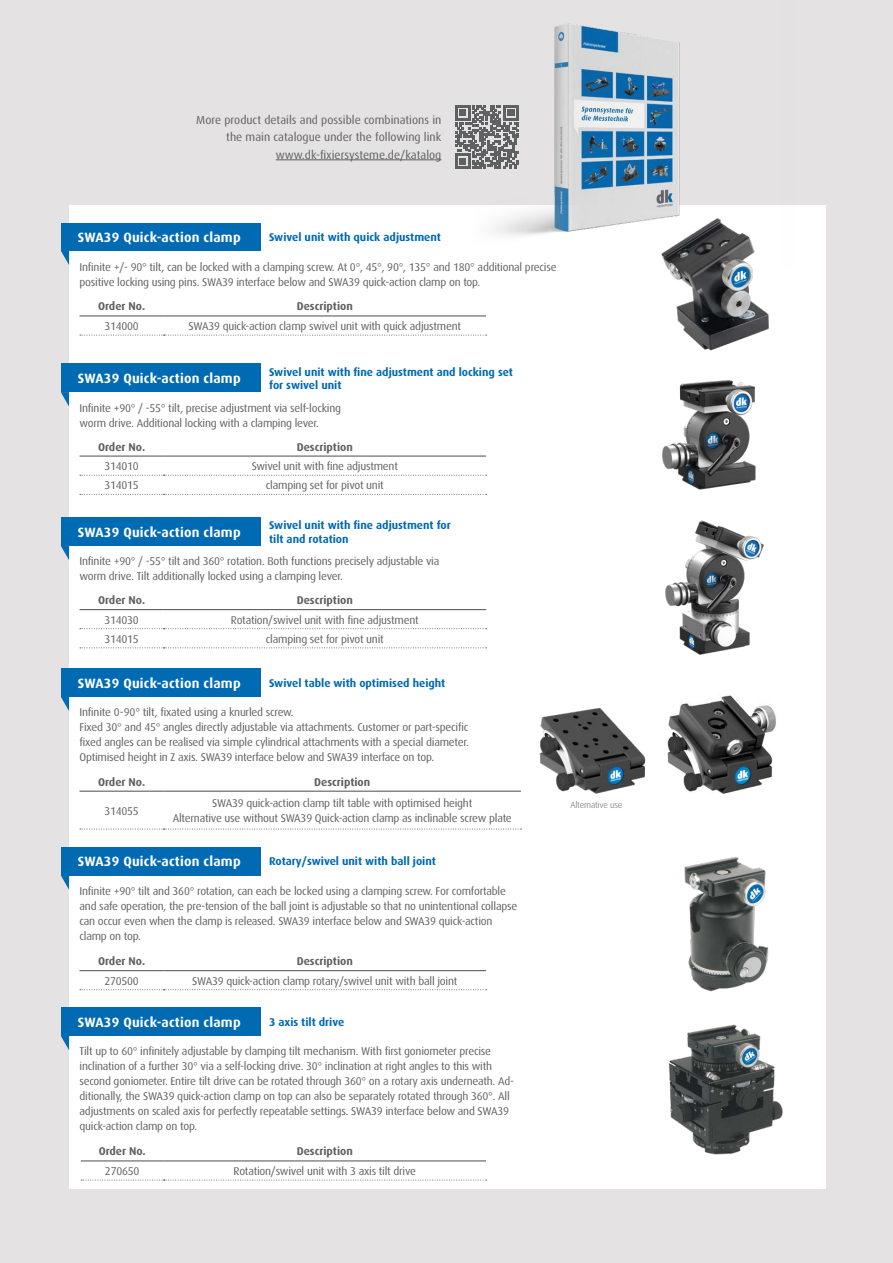
<style>
.page{position:relative;width:893px;height:1263px;background:#e4e2e2}
.page>*{position:absolute;margin:0;border:0;box-sizing:border-box;transform-origin:0 0}
.t1{font:700 13.5px "Dax Pro";letter-spacing:.015em;color:#fff}
.t2{font:11.7px/17.5px "Dax Pro";color:#5f6062;text-align:right}
.t3{font:11.25px/15px "Dax Pro";letter-spacing:-.02em;color:#5f6062}
.t4{font:700 11.25px/13.5px "Dax Pro";color:#006ab3}
.t5{font:700 11.25px "Dax Pro";color:#5f6062}
.t6{font:300 9px "Dax Pro";letter-spacing:-.02em;color:#5f6062}
</style>
<div class="page">
<div style="left:69px;top:205px;width:757px;height:983px;background:#fff"></div>
<img style="left:493px;top:23px;width:187px;height:213px">
<svg style="left:455px;top:105px;width:64px;height:64px"></svg>
<img style="left:662px;top:380px;width:94px;height:110px">
<img style="left:665px;top:520px;width:99px;height:135px">
<img style="left:651px;top:216px;width:118px;height:135px">
<img style="left:684px;top:856px;width:85px;height:136px">
<img style="left:668px;top:1024px;width:115px;height:131px">
<img style="left:667px;top:695px;width:109px;height:99px">
<img style="left:539px;top:708px;width:107px;height:86px">
<hr style="left:276px;top:160px;width:165px;height:1px;background:#5f6062">
<hr style="left:80px;top:315px;width:84px;height:1px;background:#5f6062">
<hr style="left:164px;top:315px;width:322px;height:1px;background:#5f6062">
<svg style="left:80px;top:335px;width:407px;height:1px"></svg>
<svg style="left:61px;top:251px;width:8px;height:14px"></svg>
<div style="left:61px;top:223px;width:200px;height:28px;background:#006ab3"></div>
<hr style="left:80px;top:791px;width:84px;height:1px;background:#5f6062">
<hr style="left:164px;top:791px;width:357px;height:1px;background:#5f6062">
<svg style="left:80px;top:829px;width:441px;height:1px"></svg>
<svg style="left:61px;top:697px;width:8px;height:14px"></svg>
<div style="left:61px;top:668px;width:200px;height:29px;background:#006ab3"></div>
<hr style="left:80px;top:970px;width:84px;height:1px;background:#5f6062">
<hr style="left:164px;top:970px;width:322px;height:1px;background:#5f6062">
<svg style="left:80px;top:989px;width:407px;height:1px"></svg>
<svg style="left:61px;top:875px;width:8px;height:15px"></svg>
<div style="left:61px;top:847px;width:200px;height:28px;background:#006ab3"></div>
<hr style="left:81px;top:1160px;width:83px;height:1px;background:#5f6062">
<hr style="left:164px;top:1160px;width:322px;height:1px;background:#5f6062">
<svg style="left:81px;top:1180px;width:406px;height:1px"></svg>
<svg style="left:61px;top:1036px;width:8px;height:14px"></svg>
<div style="left:61px;top:1007px;width:200px;height:29px;background:#006ab3"></div>
<svg style="left:61px;top:392px;width:8px;height:15px"></svg>
<div style="left:61px;top:364px;width:200px;height:28px;background:#006ab3"></div>
<hr style="left:80px;top:455px;width:84px;height:2px;background:#5f6062">
<hr style="left:164px;top:455px;width:322px;height:2px;background:#5f6062">
<svg style="left:80px;top:475px;width:407px;height:1px"></svg>
<svg style="left:80px;top:494px;width:407px;height:1px"></svg>
<svg style="left:61px;top:546px;width:8px;height:14px"></svg>
<div style="left:61px;top:517px;width:200px;height:29px;background:#006ab3"></div>
<hr style="left:80px;top:609px;width:84px;height:1px;background:#5f6062">
<hr style="left:164px;top:609px;width:322px;height:1px;background:#5f6062">
<svg style="left:80px;top:628px;width:407px;height:1px"></svg>
<svg style="left:80px;top:647px;width:407px;height:1px"></svg>
<p class="t2" style="left:196px;top:110px;width:247px">More product details and possible combinations in the main catalogue under the following link www.dk-fixiersysteme.de/katalog</p>
<p class="t1" style="left:78px;top:229px;width:164px">SWA39 Quick-action clamp</p>
<p class="t4" style="left:269px;top:230px;width:173px">Swivel unit with quick adjustment</p>
<p class="t3" style="left:80px;top:259px;width:479px">Infinite +/- 90° tilt, can be locked with a clamping screw. At 0°, 45°, 90°, 135° and 180° additional precise positive locking using pins. SWA39 interface below and SWA39 quick-action clamp on top.</p>
<p class="t5" style="left:98px;top:299px;width:49px">Order No.</p>
<p class="t5" style="left:297px;top:299px;width:58px">Description</p>
<p class="t3" style="left:104px;top:318px;width:36px">314000</p>
<p class="t3" style="left:189px;top:318px;width:274px">SWA39 quick-action clamp swivel unit with quick adjustment</p>
<p class="t1" style="left:78px;top:370px;width:164px">SWA39 Quick-action clamp</p>
<p class="t4" style="left:269px;top:365px;width:245px">Swivel unit with fine adjustment and locking set for swivel unit</p>
<p class="t3" style="left:80px;top:400px;width:263px">Infinite +90° / -55° tilt, precise adjustment via self-locking worm drive. Additional locking with a clamping lever.</p>
<p class="t5" style="left:98px;top:439px;width:49px">Order No.</p>
<p class="t5" style="left:297px;top:439px;width:58px">Description</p>
<p class="t3" style="left:104px;top:458px;width:36px">314010</p>
<p class="t3" style="left:252px;top:458px;width:148px">Swivel unit with fine adjustment</p>
<p class="t3" style="left:104px;top:477px;width:36px">314015</p>
<p class="t3" style="left:266px;top:477px;width:119px">clamping set for pivot unit</p>
<p class="t1" style="left:78px;top:523px;width:164px">SWA39 Quick-action clamp</p>
<p class="t4" style="left:269px;top:518px;width:183px">Swivel unit with fine adjustment for tilt and rotation</p>
<p class="t3" style="left:80px;top:553px;width:361px">Infinite +90° / -55° tilt and 360° rotation. Both functions precisely adjustable via worm drive. Tilt additionally locked using a clamping lever.</p>
<p class="t5" style="left:98px;top:593px;width:49px">Order No.</p>
<p class="t5" style="left:297px;top:593px;width:58px">Description</p>
<p class="t3" style="left:104px;top:612px;width:36px">314030</p>
<p class="t3" style="left:231px;top:612px;width:189px">Rotation/swivel unit with fine adjustment</p>
<p class="t3" style="left:104px;top:631px;width:36px">314015</p>
<p class="t3" style="left:266px;top:631px;width:119px">clamping set for pivot unit</p>
<p class="t1" style="left:78px;top:674px;width:164px">SWA39 Quick-action clamp</p>
<p class="t4" style="left:269px;top:676px;width:178px">Swivel table with optimised height</p>
<p class="t3" style="left:80px;top:704px;width:391px">Infinite 0-90° tilt, fixated using a knurled screw.<br>Fixed 30° and 45° angles directly adjustable via attachments. Customer or part-specific fixed angles can be realised via simple cylindrical attachments with a special diameter.<br>Optimised height in Z axis. SWA39 interface below and SWA39 interface on top.</p>
<p class="t5" style="left:98px;top:774px;width:49px">Order No.</p>
<p class="t5" style="left:314px;top:774px;width:58px">Description</p>
<p class="t3" style="left:104px;top:803px;width:36px">314055</p>
<p class="t3" style="left:173px;top:795px;width:341px;text-align:center">SWA39 quick-action clamp tilt table with optimised height<br>Alternative use without SWA39 Quick-action clamp as inclinable screw plate</p>
<p class="t1" style="left:78px;top:853px;width:164px">SWA39 Quick-action clamp</p>
<p class="t4" style="left:269px;top:854px;width:168px">Rotary/swivel unit with ball joint</p>
<p class="t3" style="left:80px;top:883px;width:439px">Infinite +90° tilt and 360° rotation, can each be locked using a clamping screw. For comfortable and safe operation, the pre-tension of the ball joint is adjustable so that no unintentional collapse can occur even when the clamp is released. SWA39 interface below and SWA39 quick-action clamp on top.</p>
<p class="t5" style="left:98px;top:954px;width:49px">Order No.</p>
<p class="t5" style="left:297px;top:954px;width:58px">Description</p>
<p class="t3" style="left:104px;top:973px;width:36px">270500</p>
<p class="t3" style="left:192px;top:973px;width:267px">SWA39 quick-action clamp rotary/swivel unit with ball joint</p>
<p class="t1" style="left:78px;top:1013px;width:164px">SWA39 Quick-action clamp</p>
<p class="t4" style="left:269px;top:1015px;width:77px">3 axis tilt drive</p>
<p class="t3" style="left:80px;top:1043px;width:436px">Tilt up to 60° infinitely adjustable by clamping tilt mechanism. With first goniometer precise inclination of a further 30° via a self-locking drive. 30° inclination at right angles to this with second goniometer. Entire tilt drive can be rotated through 360° on a rotary axis underneath. Ad&shy;ditionally, the SWA39 quick-action clamp on top can also be separately rotated through 360°. All adjustments on scaled axis for perfectly repeatable settings. SWA39 interface below and SWA39 quick-action clamp on top.</p>
<p class="t5" style="left:99px;top:1144px;width:49px">Order No.</p>
<p class="t5" style="left:297px;top:1144px;width:58px">Description</p>
<p class="t3" style="left:105px;top:1163px;width:36px">270650</p>
<p class="t3" style="left:234px;top:1163px;width:184px">Rotation/swivel unit with 3 axis tilt drive</p>
<p class="t6" style="left:570px;top:799px;width:53px">Alternative use</p>
</div>
